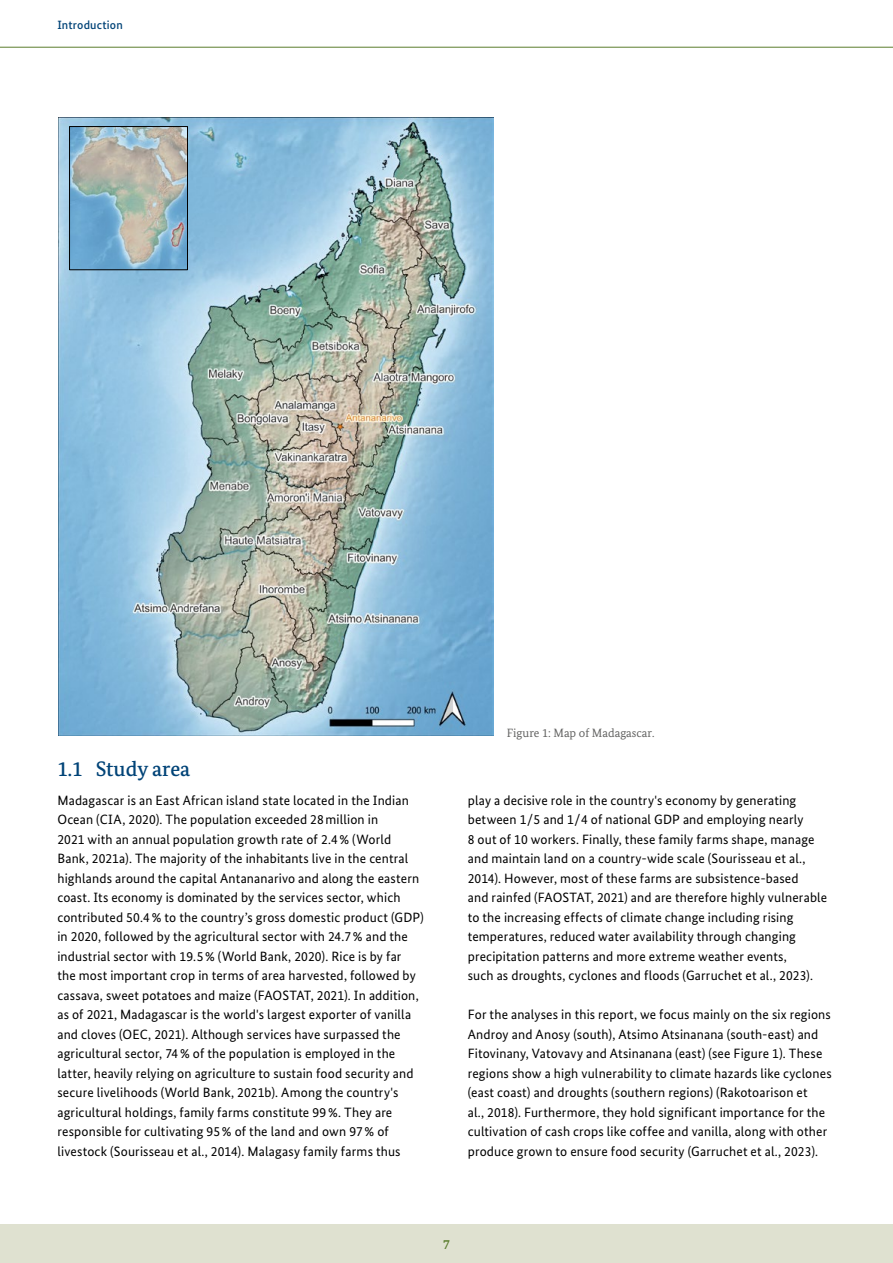
<style>
.page{position:relative;width:893px;height:1263px;background:#fff}
.page>*{position:absolute;margin:0;border:0;box-sizing:border-box;transform-origin:0 0}
.t1{font:500 21px "Bundes Serif";color:#004377}
.t2{font:13.5px/19.5px "Bundes Sans";letter-spacing:.01em;color:#000}
.t3{font:700 13.5px "Bundes Serif";color:#5b7d2e}
.t4{font:12px "Bundes Serif";color:#636362}
.t5{font:500 12px "Bundes Sans";letter-spacing:.015em;color:#004377}
</style>
<div class="page">
<div style="left:0;top:1224px;width:893px;height:39px;background:#dfe1d0"></div>
<hr style="left:0;top:47px;width:893px;height:1px;background:#5b7d2e">
<img style="left:59px;top:118px;width:435px;height:618px">
<img style="left:71px;top:128px;width:115px;height:140px">
<div style="left:69px;top:126px;width:119px;height:144px;border:1px solid #000"></div>
<p class="t5" style="left:57px;top:17px;width:67px">Introduction</p>
<p class="t4" style="left:507px;top:725px;width:149px">Figure 1: Map of Madagascar.</p>
<h1 class="t1" style="left:57px;top:755px;width:134px">1.1 Study area</h1>
<p class="t2" style="left:57px;top:790px;width:368px">Madagascar is an East African island state located in the Indian Ocean (CIA, 2020). The population exceeded 28million in<br>2021 with an annual population growth rate of 2.4% (World Bank, 2021a). The majority of the inhabitants live in the central highlands around the capital Antananarivo and along the eastern coast. Its economy is dominated by the services sector, which contributed 50.4% to the country’s gross domestic product (GDP) in 2020, followed by the agricultural sector with 24.7% and the industrial sector with 19.5% (World Bank, 2020). Rice is by far<br>the most important crop in terms of area harvested, followed by cassava, sweet potatoes and maize (FAOSTAT, 2021). In addition, as of 2021, Madagascar is the world's largest exporter of vanilla and cloves (OEC, 2021). Although services have surpassed the agricultural sector, 74% of the population is employed in the latter, heavily relying on agriculture to sustain food security and secure livelihoods (World Bank, 2021b). Among the country's agricultural holdings, family farms constitute 99%. They are responsible for cultivating 95% of the land and own 97% of livestock (Sourisseau et al., 2014). Malagasy family farms thus</p>
<p class="t2" style="left:468px;top:790px;width:361px">play a decisive role in the country's economy by generating between 1/5 and 1/4 of national GDP and employing nearly<br>8 out of 10 workers. Finally, these family farms shape, manage and maintain land on a country-wide scale (Sourisseau et al., 2014). However, most of these farms are subsistence-based<br>and rainfed (FAOSTAT, 2021) and are therefore highly vulnerable to the increasing effects of climate change including rising temperatures, reduced water availability through changing precipitation patterns and more extreme weather events,<br>such as droughts, cyclones and floods (Garruchet et al., 2023).</p>
<p class="t2" style="left:468px;top:1005px;width:366px">For the analyses in this report, we focus mainly on the six regions Androy and Anosy (south), Atsimo Atsinanana (south-east) and Fitovinany, Vatovavy and Atsinanana (east) (see Figure 1). These regions show a high vulnerability to climate hazards like cyclones (east coast) and droughts (southern regions) (Rakotoarison et<br>al., 2018). Furthermore, they hold significant importance for the cultivation of cash crops like coffee and vanilla, along with other produce grown to ensure food security (Garruchet et al., 2023).</p>
<p class="t3" style="left:443px;top:1236px;width:8px">7</p>
</div>
